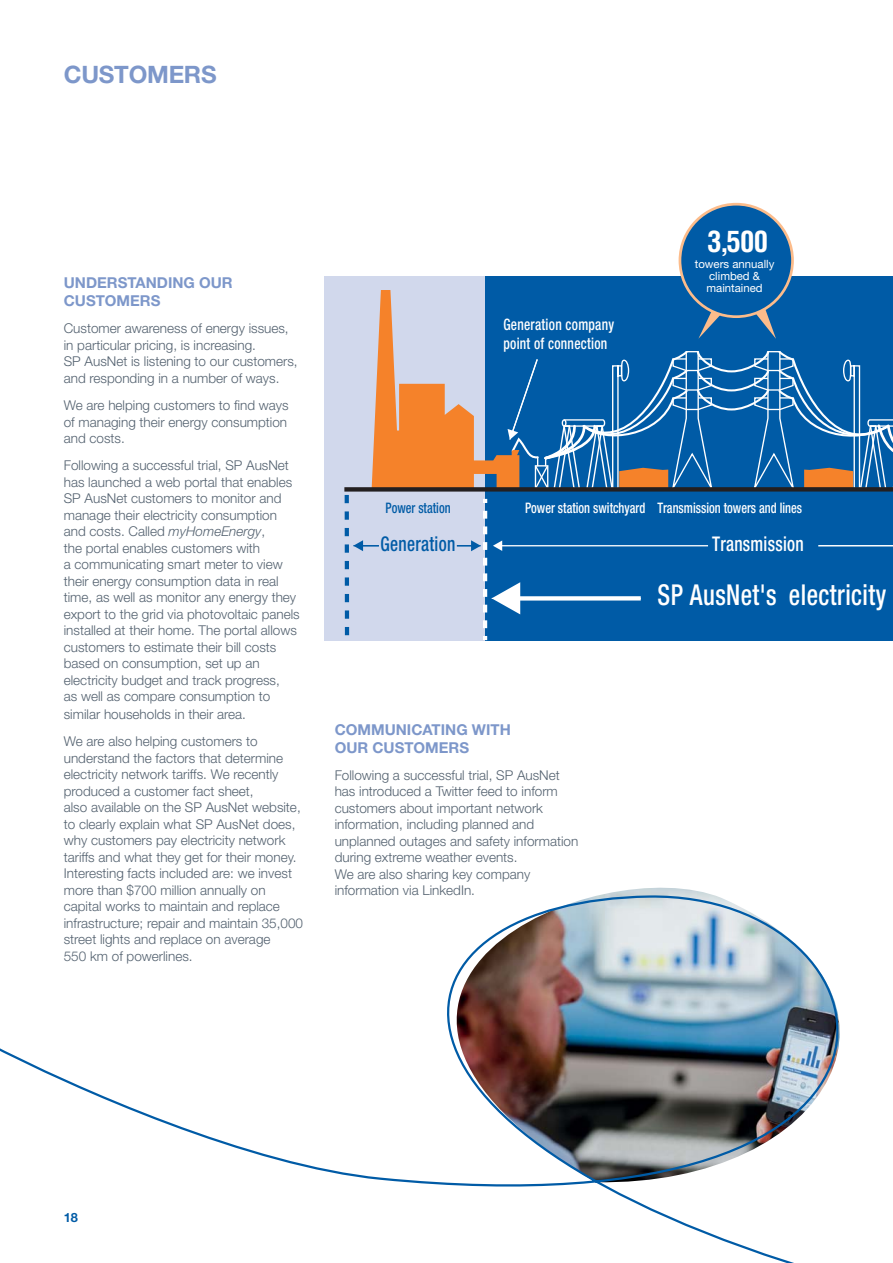
<style>
.page{position:relative;width:893px;height:1263px;background:#fff}
.page>*{position:absolute;margin:0;border:0;box-sizing:border-box;transform-origin:0 0}
.t1{font:500 condensed 28.8px "Helvetica Neue LT";letter-spacing:.02em;color:#fff;scale:.85 1}
.t2{font:700 condensed 28.65px "Helvetica LT";color:#fff}
.t3{font:700 24px "Helvetica Neue LT";letter-spacing:-.01em;color:#7d97ca}
.t4{font:500 condensed 20.25px "Helvetica Neue LT";letter-spacing:.015em;color:#fff;scale:.85 1}
.t5{font:500 condensed 20.25px "Helvetica Neue LT";letter-spacing:.015em;color:#005ba6;scale:.85 1}
.t6{font:500 condensed 15.75px/18.9px "Helvetica Neue LT";letter-spacing:.02em;color:#fff;scale:.85 1}
.t7{font:700 15px/18px "Helvetica Neue LT";color:#7d97ca}
.t8{font:500 condensed 14.55px "Helvetica Neue LT";color:#fff;scale:.85 1}
.t9{font:500 condensed 14.55px "Helvetica Neue LT";color:#005ba6;scale:.85 1}
.t10{font:300 13.5px/16.5px "Helvetica Neue LT";color:#53616f}
.t11{font:700 12.75px "Helvetica Neue LT";color:#005ba6}
.t12{font:11.4px/12.1px "Helvetica Neue LT";color:#fff;text-align:center}
.s1{font-style:italic}
</style>
<div class="page">
<div style="left:324px;top:276px;width:217px;height:364px;background:#d1d8ec"></div>
<div style="left:485px;top:276px;width:407px;height:365px;background:#005ba6"></div>
<svg style="left:344px;top:290px;width:548px;height:351px"></svg>
<div style="left:680px;top:204px;width:112px;height:113px;background:#005ba6;border-radius:50%"></div>
<div style="left:678px;top:203px;width:115px;height:115px;border:3px solid #fcbc8b;border-radius:50%"></div>
<img style="left:0;top:893px;width:840px;height:370px">
<h3 class="t3" style="left:64px;top:66px;width:154px">CUSTOMERS</h3>
<p class="t7" style="left:64px;top:276px;width:170px">UNDERSTANDING OUR<br>CUSTOMERS</p>
<p class="t10" style="left:64px;top:322px;width:235px">Customer awareness of energy issues, in particular pricing, is increasing.<br>SP AusNet is listening to our customers, and responding in a number of ways.</p>
<p class="t10" style="left:64px;top:399px;width:226px;text-align:justify">We are helping customers to find ways of managing their energy consumption and costs.</p>
<p class="t10" style="left:64px;top:459px;width:237px">Following a successful trial, SP AusNet has launched a web portal that enables SP AusNet customers to monitor and manage their electricity consumption and costs. Called <span class="s1">myHomeEnergy</span>,<br>the portal enables customers with<br>a communicating smart meter to view their energy consumption data in real time, as well as monitor any energy they export to the grid via photovoltaic panels installed at their home. The portal allows customers to estimate their bill costs based on consumption, set up an electricity budget and track progress,<br>as well as compare consumption to</p>
<p class="t10" style="left:64px;top:702px;width:195px;line-height:27.2px">similar households in their area.<br>We are also helping customers to</p>
<p class="t10" style="left:64px;top:751px;width:241px">understand the factors that determine electricity network tariffs. We recently produced a customer fact sheet,<br>also available on the SP AusNet website, to clearly explain what SP AusNet does, why customers pay electricity network tariffs and what they get for their money.<br>Interesting facts included are: we invest more than $700 million annually on capital works to maintain and replace infrastructure; repair and maintain 35,000 street lights and replace on average<br>550 km of powerlines.</p>
<p class="t6" style="left:503px;top:315px;width:132px">Generation company point of connection</p>
<h2 class="t2" style="left:707px;top:228px;width:62px">3,500</h2>
<p class="t12" style="left:694px;top:259px;width:81px">towers annually climbed &amp; maintained</p>
<p class="t9" style="left:385px;top:499px;width:78px">Power station</p>
<p class="t8" style="left:525px;top:499px;width:327px">Power station switchyard Transmission towers and lines</p>
<h3 class="t5" style="left:380px;top:533px;width:90px">Generation</h3>
<h3 class="t4" style="left:712px;top:533px;width:109px">Transmission</h3>
<h1 class="t1" style="left:657px;top:578px;width:270px">SP AusNet's electricity</h1>
<p class="t7" style="left:334px;top:722px;width:178px">COMMUNICATING WITH<br>OUR CUSTOMERS</p>
<p class="t10" style="left:334px;top:768px;width:245px">Following a successful trial, SP AusNet has introduced a Twitter feed to inform customers about important network information, including planned and unplanned outages and safety information during extreme weather events.<br>We are also sharing key company information via LinkedIn.</p>
<p class="t11" style="left:64px;top:1213px;width:16px">18</p>
</div>
